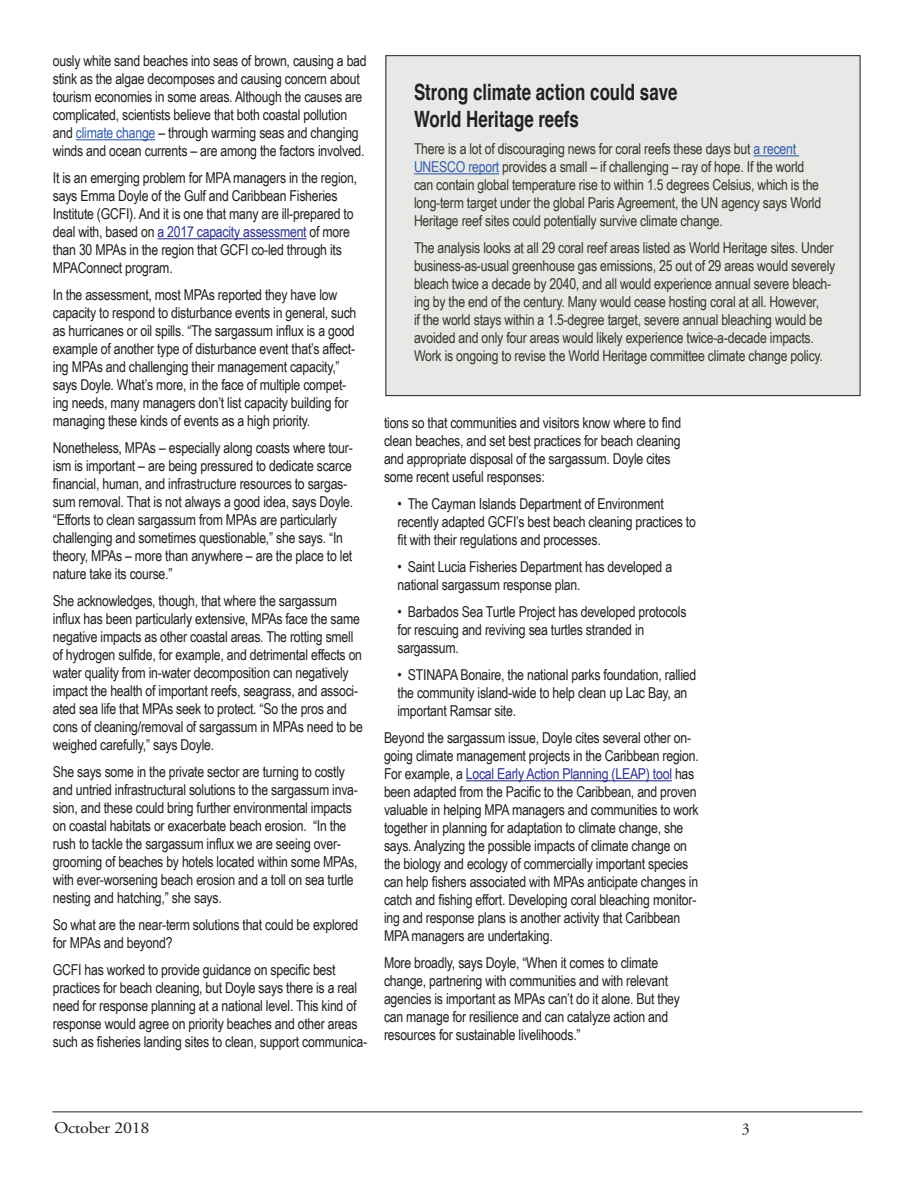
<style>
.page{position:relative;width:918px;height:1188px;background:#fff}
.page>*{position:absolute;margin:0;border:0;box-sizing:border-box;transform-origin:0 0}
.t1{font:700 22.5px/27px "Helvetica";color:#231f20;scale:.75 1}
.t2{font:16.5px "Adobe Garamond Pro";letter-spacing:-.02em;color:#231f20;scale:1.1 1}
.t3{font:16.5px "Adobe Garamond Pro";letter-spacing:-.02em;color:#231f20;scale:.95 1}
.t4{font:15px/18px "Arial Narrow";letter-spacing:-.015em;color:#231f20}
.t5{font:15px/18px "Arial Narrow";letter-spacing:-.015em;color:#333926}
.s1{color:#325caa}
.s2{color:#2e3092}
</style>
<div class="page">
<hr style="left:52px;top:1112px;width:810px;height:1px;background:#231f20">
<hr style="left:466px;top:780px;width:206px;height:1px;background:#2e3092">
<hr style="left:76px;top:139px;width:79px;height:1px;background:#325caa">
<hr style="left:158px;top:238px;width:149px;height:1px;background:#2e3092">
<div style="left:386px;top:56px;width:474px;height:340px;background:#e8e8e7"></div>
<div style="left:386px;top:55px;width:474px;height:341px;border:1px solid #231f20"></div>
<hr style="left:754px;top:155px;width:45px;height:1px;background:#325caa">
<hr style="left:414px;top:173px;width:85px;height:1px;background:#325caa">
<p class="t4" style="left:53px;top:51px;width:315px">ously white sand beaches into seas of brown, causing a bad stink as the algae decomposes and causing concern about tourism economies in some areas. Although the causes are complicated, scientists believe that both coastal pollution and <span class="s1">climate change</span> – through warming seas and changing winds and ocean currents – are among the factors involved.</p>
<p class="t4" style="left:53px;top:168px;width:306px">It is an emerging problem for MPA managers in the region, says Emma Doyle of the Gulf and Caribbean Fisheries Institute (GCFI). And it is one that many are ill-prepared to deal with, based on <span class="s2">a 2017 capacity assessment</span> of more than 30 MPAs in the region that GCFI co-led through its MPAConnect program.</p>
<p class="t4" style="left:53px;top:285px;width:305px">In the assessment, most MPAs reported they have low capacity to respond to disturbance events in general, such as hurricanes or oil spills. “The sargassum influx is a good example of another type of disturbance event that’s affect&shy;ing MPAs and challenging their management capacity,” says Doyle. What’s more, in the face of multiple compet&shy;ing needs, many managers don’t list capacity building for managing these kinds of events as a high priority.</p>
<p class="t4" style="left:53px;top:438px;width:302px">Nonetheless, MPAs – especially along coasts where tour&shy;ism is important – are being pressured to dedicate scarce financial, human, and infrastructure resources to sargas&shy;sum removal. That is not always a good idea, says Doyle. “Efforts to clean sargassum from MPAs are particularly challenging and sometimes questionable,” she says. “In theory, MPAs – more than anywhere – are the place to let nature take its course.”</p>
<p class="t4" style="left:53px;top:591px;width:311px">She acknowledges, though, that where the sargassum influx has been particularly extensive, MPAs face the same negative impacts as other coastal areas. The rotting smell of hydrogen sulfide, for example, and detrimental effects on water quality from in-water decomposition can negatively impact the health of important reefs, seagrass, and associ&shy;ated sea life that MPAs seek to protect. “So the pros and cons of cleaning/removal of sargassum in MPAs need to be weighed carefully,” says Doyle.</p>
<p class="t4" style="left:53px;top:762px;width:307px">She says some in the private sector are turning to costly and untried infrastructural solutions to the sargassum inva&shy;sion, and these could bring further environmental impacts on coastal habitats or exacerbate beach erosion. “In the rush to tackle the sargassum influx we are seeing over&shy;grooming of beaches by hotels located within some MPAs, with ever-worsening beach erosion and a toll on sea turtle nesting and hatching,” she says.</p>
<p class="t4" style="left:53px;top:915px;width:307px">So what are the near-term solutions that could be explored for MPAs and beyond?</p>
<p class="t4" style="left:53px;top:960px;width:316px">GCFI has worked to provide guidance on specific best practices for beach cleaning, but Doyle says there is a real need for response planning at a national level. This kind of response would agree on priority beaches and other areas such as fisheries landing sites to clean, support communica-</p>
<h1 class="t1" style="left:414px;top:79px;width:353px">Strong climate action could save<br>World Heritage reefs</h1>
<p class="t5" style="left:414px;top:139px;width:409px">There is a lot of discouraging news for coral reefs these days but <span class="s1">a recent UNESCO report</span> provides a small – if challenging – ray of hope. If the world can contain global temperature rise to within 1.5 degrees Celsius, which is the long-term target under the global Paris Agreement, the UN agency says World Heritage reef sites could potentially survive climate change.</p>
<p class="t5" style="left:414px;top:238px;width:423px">The analysis looks at all 29 coral reef areas listed as World Heritage sites. Under business-as-usual greenhouse gas emissions, 25 out of 29 areas would severely bleach twice a decade by 2040, and all would experience annual severe bleach&shy;ing by the end of the century. Many would cease hosting coral at all. However,<br>if the world stays within a 1.5-degree target, severe annual bleaching would be avoided and only four areas would likely experience twice-a-decade impacts.<br>Work is ongoing to revise the World Heritage committee climate change policy.</p>
<p class="t4" style="left:384px;top:413px;width:299px">tions so that communities and visitors know where to find clean beaches, and set best practices for beach cleaning and appropriate disposal of the sargassum. Doyle cites some recent useful responses:</p>
<p class="t4" style="left:398px;top:494px;width:300px">• The Cayman Islands Department of Environment recently adapted GCFI’s best beach cleaning practices to fit with their regulations and processes.</p>
<p class="t4" style="left:398px;top:557px;width:276px">• Saint Lucia Fisheries Department has developed a national sargassum response plan.</p>
<p class="t4" style="left:398px;top:602px;width:291px">• Barbados Sea Turtle Project has developed protocols for rescuing and reviving sea turtles stranded in sargassum.</p>
<p class="t4" style="left:398px;top:665px;width:300px">• STINAPA Bonaire, the national parks foundation, rallied the community island-wide to help clean up Lac Bay, an important Ramsar site.</p>
<p class="t4" style="left:384px;top:728px;width:316px">Beyond the sargassum issue, Doyle cites several other on&shy;going climate management projects in the Caribbean region.<br>For example, a <span class="s2">Local Early Action Planning (LEAP) tool</span> has been adapted from the Pacific to the Caribbean, and proven valuable in helping MPA managers and communities to work together in planning for adaptation to climate change, she says. Analyzing the possible impacts of climate change on the biology and ecology of commercially important species can help fishers associated with MPAs anticipate changes in catch and fishing effort. Developing coral bleaching monitor&shy;ing and response plans is another activity that Caribbean MPA managers are undertaking.</p>
<p class="t4" style="left:384px;top:953px;width:298px">More broadly, says Doyle, “When it comes to climate change, partnering with communities and with relevant agencies is important as MPAs can’t do it alone. But they can manage for resilience and can catalyze action and resources for sustainable livelihoods.”</p>
<p class="t2" style="left:54px;top:1118px;width:88px">October 2018</p>
<p class="t3" style="left:742px;top:1119px;width:10px">3</p>
</div>
